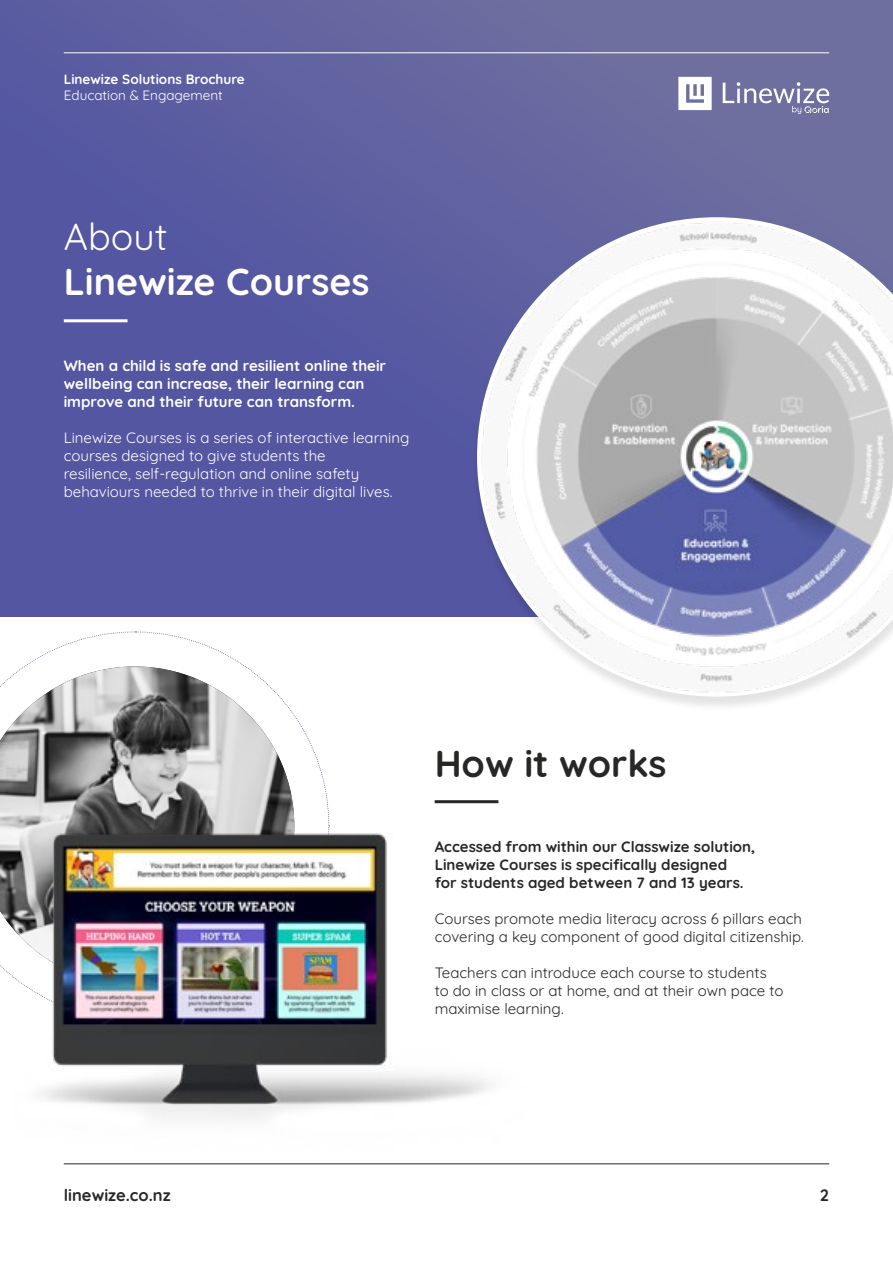
<style>
.page{position:relative;width:893px;height:1263px;background:#fff}
.page>*{position:absolute;margin:0;border:0;box-sizing:border-box;transform-origin:0 0}
.t1{font:700 37.5px "Quicksand";color:#fff}
.t2{font:700 37.5px "Quicksand";color:#272726}
.t3{font:37.5px "Quicksand";color:#fff}
.t4{font:700 16.5px "Quicksand";color:#272726}
.t5{font:15px/18px "Quicksand";color:#272726}
.t6{font:15px/18px "Quicksand";color:#fff}
.t7{font:700 15px/18px "Quicksand";color:#fff}
.t8{font:700 15px/18px "Quicksand";color:#272726}
.t9{font:700 13.5px "Quicksand";color:#fff}
.t10{font:13.5px "Quicksand";color:#fff}
</style>
<div class="page">
<hr style="left:64px;top:1163px;width:765px;height:1px;background:#272726">
<div style="left:0;top:0;width:893px;height:617px;background:linear-gradient(to right,#5053a2,#7373a0)"></div>
<svg style="left:678px;top:77px;width:34px;height:33px"></svg>
<svg style="left:723px;top:82px;width:106px;height:32px;background:#8b8bb2"></svg>
<hr style="left:64px;top:53px;width:765px;height:1px;background:#fff">
<hr style="left:64px;top:319px;width:64px;height:3px;background:#fff">
<hr style="left:435px;top:800px;width:63px;height:3px;background:#272726">
<svg style="left:0;top:631px;width:329px;height:178px"></svg>
<img style="left:0;top:809px;width:491px;height:311px">
<img style="left:471px;top:211px;width:422px;height:492px">
<p class="t9" style="left:64px;top:69px;width:183px">Linewize Solutions Brochure</p>
<p class="t10" style="left:64px;top:85px;width:160px">Education &amp; Engagement</p>
<h1 class="t3" style="left:64px;top:208px;width:105px">About</h1>
<h1 class="t1" style="left:64px;top:253px;width:307px">Linewize Courses</h1>
<p class="t7" style="left:64px;top:355px;width:324px">When a child is safe and resilient online their wellbeing can increase, their learning can improve and their future can transform.</p>
<p class="t6" style="left:64px;top:427px;width:347px">Linewize Courses is a series of interactive learning courses designed to give students the<br>resilience, self-regulation and online safety behaviours needed to thrive in their digital lives.</p>
<p class="t4" style="left:64px;top:1183px;width:108px">linewize.co.nz</p>
<h1 class="t2" style="left:435px;top:735px;width:234px">How it works</h1>
<p class="t8" style="left:435px;top:836px;width:322px">Accessed from within our Classwize solution,<br>Linewize Courses is specifically designed<br>for students aged between 7 and 13 years.</p>
<p class="t5" style="left:435px;top:908px;width:371px">Courses promote media literacy across 6 pillars each covering a key component of good digital citizenship.</p>
<p class="t5" style="left:435px;top:962px;width:350px">Teachers can introduce each course to students to do in class or at home, and at their own pace to maximise learning.</p>
<p class="t4" style="left:820px;top:1183px;width:11px">2</p>
</div>
